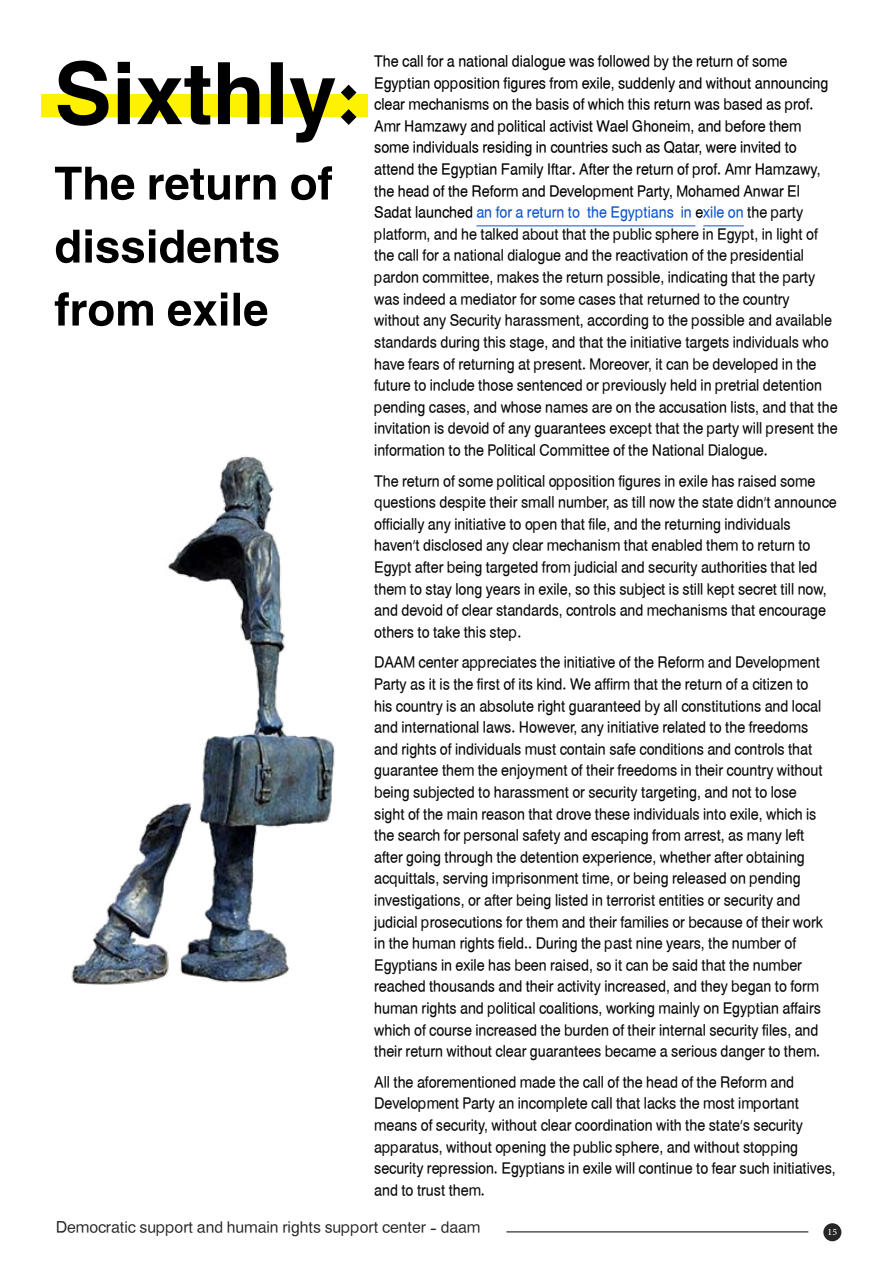
<style>
.page{position:relative;width:893px;height:1263px;background:#fff}
.page>*{position:absolute;margin:0;border:0;box-sizing:border-box;transform-origin:0 0}
.t1{font:99px "Hacen Liner Screen Bd";color:#000}
.t2{font:52.5px/63px "Hacen Liner Screen Bd";color:#000}
.t3{font:18px/21.6px "Hacen Liner Screen";color:#090808;scale:.91 1}
.t4{font:300 18px "Hacen Liner Print out";color:#262626}
.t5{font:13.5px "Adobe Arabic";color:#fff}
.s1{color:#000}
.s2{color:#15c}
</style>
<div class="page">
<hr style="left:506px;top:1231px;width:302px;height:1px;background:#000">
<div style="left:823px;top:1223px;width:18px;height:18px;background:#262626;border-radius:50%"></div>
<hr style="left:476px;top:225px;width:219px;height:1px;background:#15c">
<hr style="left:703px;top:225px;width:41px;height:1px;background:#15c">
<div style="left:41px;top:94px;width:327px;height:23px;background:#fff200"></div>
<img style="left:71px;top:456px;width:264px;height:529px">
<h1 class="t1" style="left:54px;top:28px;width:308px">Sixthly:</h1>
<h2 class="t2" style="left:54px;top:156px;width:280px">The return of dissidents from exile</h2>
<p class="t3" style="left:374px;top:52px;width:511px"><span class="s1">The call for a national dialogue was followed by the return of some Egyptian opposition figures from exile, suddenly and without announcing clear mechanisms on the basis of which this return was based as prof.<br>Amr Hamzawy and political activist Wael Ghoneim, and before them some individuals residing in countries such as Qatar, were invited to attend the Egyptian Family Iftar. After the return of prof. Amr Hamzawy, the head of the Reform and Development Party, Mohamed Anwar El Sadat launched</span> <span class="s2">an for a return to the Egyptians in</span> <span class="s1">e</span><span class="s2">xile on</span> the party platform, and he talked about that the public sphere in Egypt, in light of the call for a national dialogue and the reactivation of the presidential pardon committee, makes the return possible, indicating that the party was indeed a mediator for some cases that returned to the country without any Security harassment, according to the possible and available standards during this stage, and that the initiative targets individuals who have fears of returning at present. Moreover, it can be developed in the future to include those sentenced or previously held in pretrial detention pending cases, and whose names are on the accusation lists, and that the invitation is devoid of any guarantees except that the party will present the information to the Political Committee of the National Dialogue.</p>
<p class="t3" style="left:374px;top:471px;width:510px">The return of some political opposition figures in exile has raised some questions despite their small number, as till now the state didn’t announce officially any initiative to open that file, and the returning individuals haven’t disclosed any clear mechanism that enabled them to return to Egypt after being targeted from judicial and security authorities that led them to stay long years in exile, so this subject is still kept secret till now, and devoid of clear standards, controls and mechanisms that encourage others to take this step.</p>
<p class="t3" style="left:374px;top:653px;width:495px">DAAM center appreciates the initiative of the Reform and Development Party as it is the first of its kind. We affirm that the return of a citizen to his country is an absolute right guaranteed by all constitutions and local and international laws. However, any initiative related to the freedoms and rights of individuals must contain safe conditions and controls that guarantee them the enjoyment of their freedoms in their country without being subjected to harassment or security targeting, and not to lose sight of the main reason that drove these individuals into exile, which is the search for personal safety and escaping from arrest, as many left after going through the detention experience, whether after obtaining acquittals, serving imprisonment time, or being released on pending investigations, or after being listed in terrorist entities or security and judicial prosecutions for them and their families or because of their work in the human rights field.. During the past nine years, the number of Egyptians in exile has been raised, so it can be said that the number reached thousands and their activity increased, and they began to form human rights and political coalitions, working mainly on Egyptian affairs which of course increased the burden of their internal security files, and their return without clear guarantees became a serious danger to them.</p>
<p class="t3" style="left:374px;top:1072px;width:509px">All the aforementioned made the call of the head of the Reform and Development Party an incomplete call that lacks the most important means of security, without clear coordination with the state’s security apparatus, without opening the public sphere, and without stopping security repression. Egyptians in exile will continue to fear such initiatives, and to trust them.</p>
<p class="t4" style="left:56px;top:1215px;width:426px">Democratic support and humain rights support center - daam</p>
<p class="t5" style="left:828px;top:1222px;width:11px">15</p>
</div>
